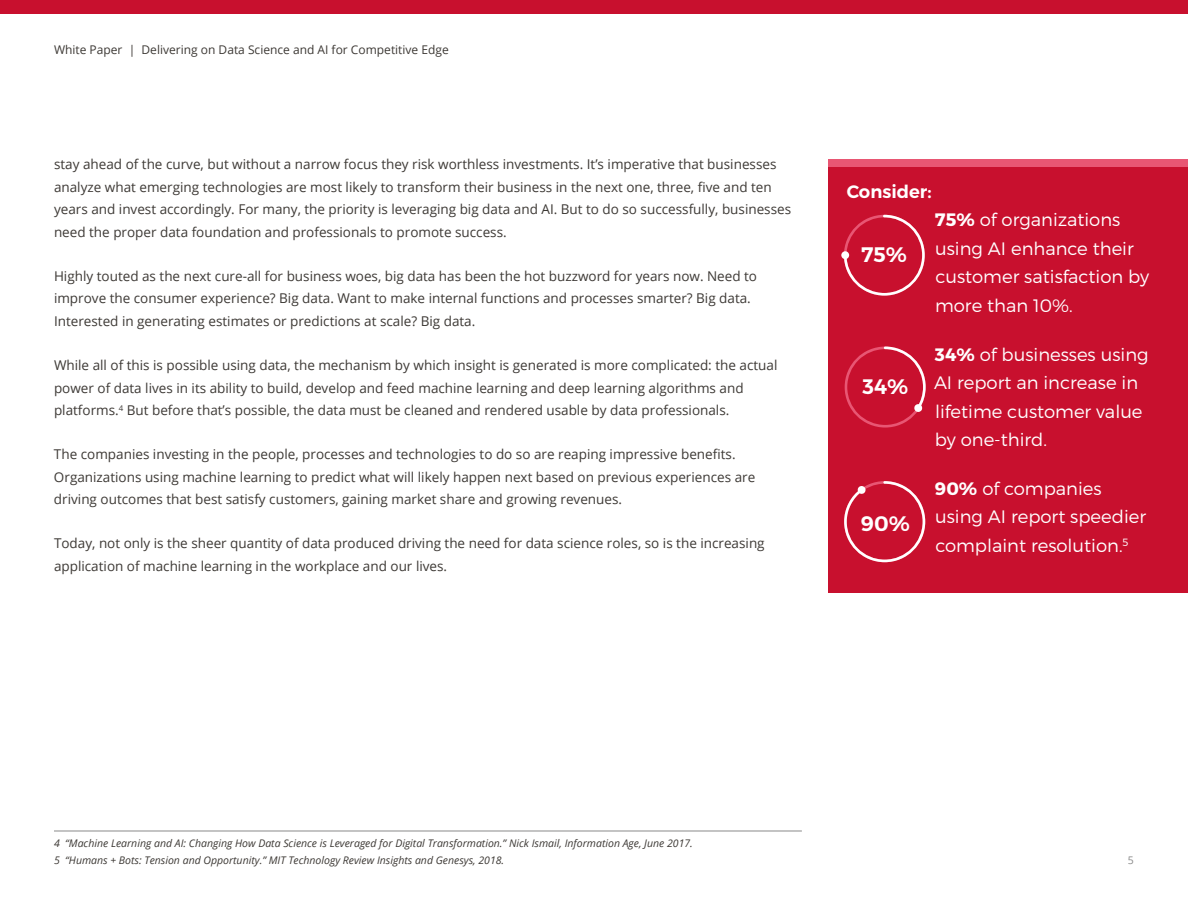
<style>
.page{position:relative;width:1188px;height:918px;background:#fff}
.page>*{position:absolute;margin:0;border:0;box-sizing:border-box;transform-origin:0 0}
.t1{font:600 21px "Montserrat";color:#fff}
.t2{font:300 18px/28.5px "Montserrat";color:#fff}
.t3{font:600 18px "Montserrat";color:#fff}
.t4{font:13.5px/22.5px "Open Sans";color:#3d3935}
.t5{font:12px "Open Sans";color:#3d3935}
.t6{font:italic 10.5px/16.5px "Open Sans";color:#3d3935}
.t7{font:10.5px "Open Sans";color:#8a8a8a}
.s1{font-weight:700}
</style>
<div class="page">
<hr style="left:54px;top:831px;width:748px;height:1px;background:#8a8a8a">
<div style="left:829px;top:160px;width:359px;height:433px;background:#c8102e"></div>
<div style="left:829px;top:159px;width:359px;height:7px;background:#e85673"></div>
<svg style="left:844px;top:215px;width:81px;height:81px"></svg>
<div style="left:841px;top:251px;width:8px;height:8px;background:#fff;border-radius:50%"></div>
<svg style="left:845px;top:347px;width:81px;height:81px"></svg>
<svg style="left:844px;top:481px;width:81px;height:81px"></svg>
<div style="left:0;top:0;width:1188px;height:14px;background:#c8102e"></div>
<p class="t5" style="left:54px;top:41px;width:396px">White Paper | Delivering on Data Science and AI for Competitive Edge</p>
<p class="t4" style="left:54px;top:153px;width:739px">stay ahead of the curve, but without a narrow focus they risk worthless investments. It’s imperative that businesses analyze what emerging technologies are most likely to transform their business in the next one, three, five and ten years and invest accordingly. For many, the priority is leveraging big data and AI. But to do so successfully, businesses need the proper data foundation and professionals to promote success.</p>
<p class="t4" style="left:54px;top:264px;width:705px">Highly touted as the next cure-all for business woes, big data has been the hot buzzword for years now. Need to improve the consumer experience? Big data. Want to make internal functions and processes smarter? Big data.<br>Interested in generating estimates or predictions at scale? Big data.</p>
<p class="t4" style="left:54px;top:354px;width:725px">While all of this is possible using data, the mechanism by which insight is generated is more complicated: the actual power of data lives in its ability to build, develop and feed machine learning and deep learning algorithms and platforms.<sup>4</sup> But before that’s possible, the data must be cleaned and rendered usable by data professionals.</p>
<p class="t4" style="left:54px;top:443px;width:703px">The companies investing in the people, processes and technologies to do so are reaping impressive benefits.<br>Organizations using machine learning to predict what will likely happen next based on previous experiences are driving outcomes that best satisfy customers, gaining market share and growing revenues.<sup>5</sup></p>
<p class="t4" style="left:54px;top:532px;width:712px">Today, not only is the sheer quantity of data produced driving the need for data science roles, so is the increasing application of machine learning in the workplace and our lives.</p>
<h2 class="t3" style="left:847px;top:180px;width:86px">Consider:</h2>
<h1 class="t1" style="left:861px;top:242px;width:47px">75%</h1>
<h1 class="t1" style="left:863px;top:374px;width:47px">34%</h1>
<h1 class="t1" style="left:861px;top:510px;width:50px">90%</h1>
<h2 class="t2" style="left:935px;top:205px;width:216px"><span class="s1">75%</span> of organizations using AI enhance their customer satisfaction by more than 10%.</h2>
<h2 class="t2" style="left:934px;top:340px;width:216px"><span class="s1">34%</span> of businesses using<br>AI report an increase in lifetime customer value by one-third.</h2>
<h2 class="t2" style="left:935px;top:474px;width:213px"><span class="s1">90%</span> of companies using AI report speedier complaint resolution.<sup>5</sup></h2>
<p class="t6" style="left:54px;top:835px;width:640px">4 “Machine Learning and AI: Changing How Data Science is Leveraged for Digital Transformation.” Nick Ismail, Information Age, June 2017.<br>5 “Humans + Bots: Tension and Opportunity.” MIT Technology Review Insights and Genesys, 2018.</p>
<p class="t7" style="left:1128px;top:853px;width:8px">5</p>
</div>
